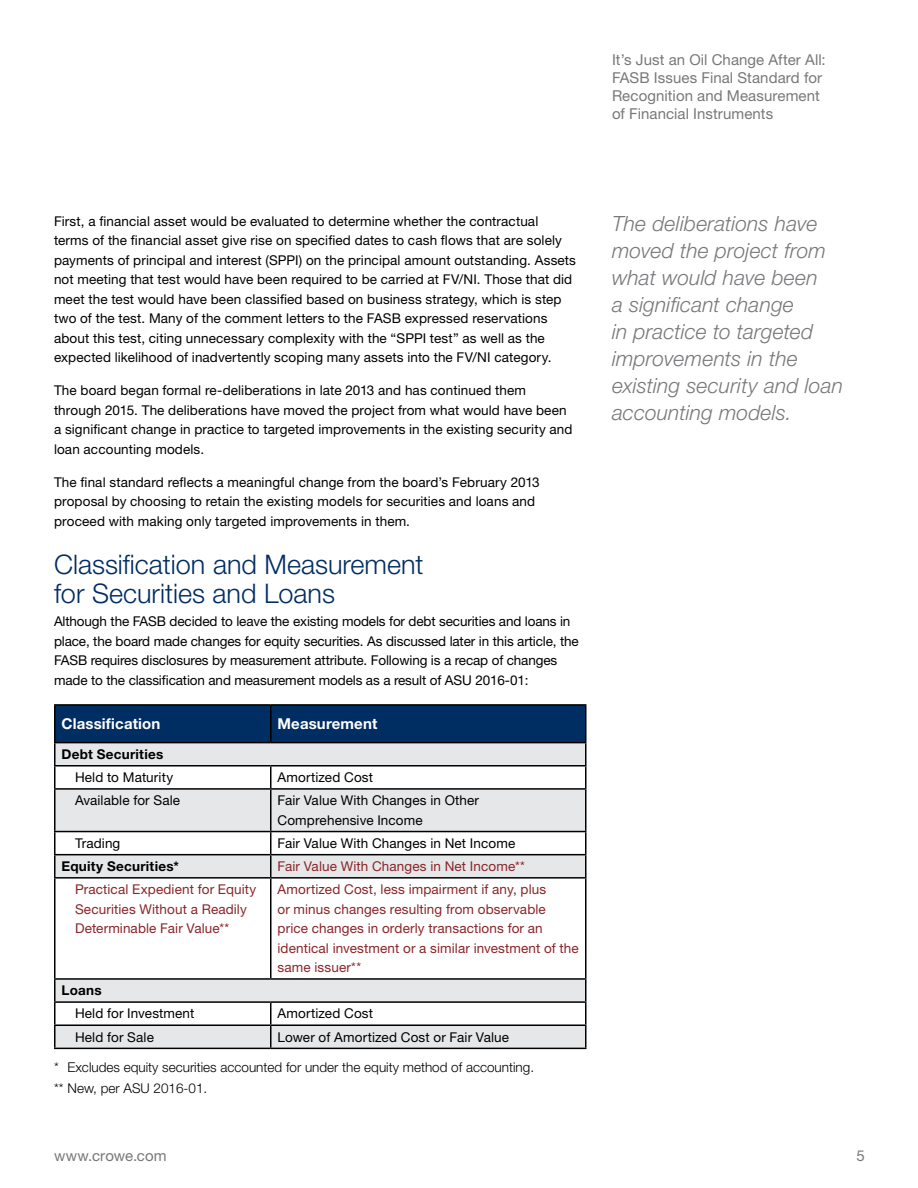
<style>
.page{position:relative;width:918px;height:1188px;background:#fff}
.page>*{position:absolute;margin:0;border:0;box-sizing:border-box;transform-origin:0 0}
.Subhead_1{font:300 27px/28.5px "Helvetica Neue LT Std";color:#002d62}
.Call_Outs{font:italic 300 21px/27px "Helvetica Neue LT Std";letter-spacing:.005em;color:#77787b}
.t1{font:15px/18px "Helvetica Neue LT Std";letter-spacing:.005em;color:#77787b}
.Subhead_3{font:700 15px "Helvetica Neue LT Std";letter-spacing:.01em;color:#fff}
.Body_Text{font:13.5px/19.5px "Helvetica Neue LT Std";letter-spacing:.01em;color:#000}
.Body_Text-2{font:13.5px/19.5px "Helvetica Neue LT Std";letter-spacing:-.01em;color:#000}
.Body_Text-3{font:13.5px/19.5px "Helvetica Neue LT Std";letter-spacing:.01em;color:#8a2529}
.Call-out_Author___Ca{font:300 13.5px "Helvetica Neue LT Std";color:#000}
.Body_Text-4{font:700 13.5px "Helvetica Neue LT Std";letter-spacing:.02em;color:#000}
</style>
<div class="page">
<div style="left:56px;top:706px;width:529px;height:36px;background:#002d62"></div>
<svg style="left:56px;top:743px;width:529px;height:305px"></svg>
<hr style="left:54px;top:704px;width:217px;height:2px;background:#000">
<hr style="left:54px;top:706px;width:2px;height:36px;background:#000">
<hr style="left:271px;top:704px;width:316px;height:2px;background:#000">
<hr style="left:270px;top:706px;width:2px;height:36px;background:#000">
<hr style="left:585px;top:706px;width:2px;height:36px;background:#000">
<hr style="left:54px;top:742px;width:217px;height:1px;background:#000">
<hr style="left:54px;top:743px;width:2px;height:22px;background:#000">
<hr style="left:271px;top:742px;width:316px;height:1px;background:#000">
<hr style="left:585px;top:743px;width:2px;height:22px;background:#000">
<hr style="left:54px;top:765px;width:217px;height:2px;background:#000">
<hr style="left:54px;top:767px;width:2px;height:21px;background:#000">
<hr style="left:271px;top:765px;width:316px;height:2px;background:#000">
<hr style="left:270px;top:767px;width:2px;height:21px;background:#000">
<hr style="left:585px;top:767px;width:2px;height:21px;background:#000">
<hr style="left:54px;top:788px;width:217px;height:2px;background:#000">
<hr style="left:54px;top:790px;width:2px;height:41px;background:#000">
<hr style="left:271px;top:788px;width:316px;height:2px;background:#000">
<hr style="left:270px;top:790px;width:2px;height:41px;background:#000">
<hr style="left:585px;top:790px;width:2px;height:41px;background:#000">
<hr style="left:54px;top:831px;width:217px;height:1px;background:#000">
<hr style="left:54px;top:832px;width:2px;height:22px;background:#000">
<hr style="left:271px;top:831px;width:316px;height:1px;background:#000">
<hr style="left:270px;top:832px;width:2px;height:22px;background:#000">
<hr style="left:585px;top:832px;width:2px;height:22px;background:#000">
<hr style="left:54px;top:854px;width:217px;height:1px;background:#000">
<hr style="left:54px;top:855px;width:2px;height:22px;background:#000">
<hr style="left:271px;top:854px;width:316px;height:1px;background:#000">
<hr style="left:270px;top:855px;width:2px;height:22px;background:#000">
<hr style="left:585px;top:855px;width:2px;height:22px;background:#000">
<hr style="left:54px;top:877px;width:217px;height:2px;background:#000">
<hr style="left:54px;top:879px;width:2px;height:99px;background:#000">
<hr style="left:271px;top:877px;width:316px;height:2px;background:#000">
<hr style="left:270px;top:879px;width:2px;height:99px;background:#000">
<hr style="left:585px;top:879px;width:2px;height:99px;background:#000">
<hr style="left:54px;top:978px;width:217px;height:2px;background:#000">
<hr style="left:54px;top:980px;width:2px;height:21px;background:#000">
<hr style="left:271px;top:978px;width:316px;height:2px;background:#000">
<hr style="left:585px;top:980px;width:2px;height:21px;background:#000">
<hr style="left:54px;top:1001px;width:217px;height:2px;background:#000">
<hr style="left:54px;top:1003px;width:2px;height:21px;background:#000">
<hr style="left:271px;top:1001px;width:316px;height:2px;background:#000">
<hr style="left:270px;top:1003px;width:2px;height:21px;background:#000">
<hr style="left:585px;top:1003px;width:2px;height:21px;background:#000">
<hr style="left:54px;top:1024px;width:217px;height:2px;background:#000">
<hr style="left:54px;top:1026px;width:2px;height:22px;background:#000">
<hr style="left:271px;top:1024px;width:316px;height:2px;background:#000">
<hr style="left:270px;top:1026px;width:2px;height:22px;background:#000">
<hr style="left:585px;top:1026px;width:2px;height:22px;background:#000">
<hr style="left:54px;top:1048px;width:217px;height:1px;background:#000">
<hr style="left:271px;top:1048px;width:316px;height:1px;background:#000">
<p class="t1" style="left:612px;top:50px;width:215px">It’s Just an Oil Change After All:<br>FASB Issues Final Standard for<br>Recognition and Measurement of Financial Instruments</p>
<p class="Body_Text" style="left:54px;top:211px;width:524px">First, a financial asset would be evaluated to determine whether the contractual terms of the financial asset give rise on specified dates to cash flows that are solely payments of principal and interest (SPPI) on the principal amount outstanding. Assets not meeting that test would have been required to be carried at FV/NI. Those that did meet the test would have been classified based on business strategy, which is step two of the test. Many of the comment letters to the FASB expressed reservations about this test, citing unnecessary complexity with the “SPPI test” as well as the expected likelihood of inadvertently scoping many assets into the FV/NI category.</p>
<p class="Body_Text" style="left:54px;top:380px;width:520px">The board began formal re-deliberations in late 2013 and has continued them through 2015. The deliberations have moved the project from what would have been a significant change in practice to targeted improvements in the existing security and loan accounting models.</p>
<p class="Body_Text" style="left:54px;top:472px;width:487px">The final standard reflects a meaningful change from the board’s February 2013 proposal by choosing to retain the existing models for securities and loans and proceed with making only targeted improvements in them.</p>
<p class="Subhead_1" style="left:54px;top:550px;width:371px">Classification and Measurement for Securities and Loans</p>
<p class="Body_Text-2" style="left:54px;top:611px;width:526px">Although the FASB decided to leave the existing models for debt securities and loans in place, the board made changes for equity securities. As discussed later in this article, the FASB requires disclosures by measurement attribute. Following is a recap of changes made to the classification and measurement models as a result of ASU 2016-01:</p>
<p class="Subhead_3" style="left:62px;top:715px;width:100px">Classification</p>
<p class="Subhead_3" style="left:278px;top:715px;width:101px">Measurement</p>
<p class="Body_Text-4" style="left:62px;top:746px;width:103px">Debt Securities</p>
<p class="Body_Text" style="left:75px;top:767px;width:100px">Held to Maturity</p>
<p class="Body_Text" style="left:278px;top:767px;width:97px">Amortized Cost</p>
<p class="Body_Text" style="left:75px;top:791px;width:107px">Available for Sale</p>
<p class="Body_Text" style="left:278px;top:791px;width:203px">Fair Value With Changes in Other<br>Comprehensive Income</p>
<p class="Body_Text" style="left:75px;top:833px;width:47px">Trading</p>
<p class="Body_Text" style="left:278px;top:833px;width:239px">Fair Value With Changes in Net Income</p>
<p class="Body_Text-4" style="left:62px;top:858px;width:119px">Equity Securities*</p>
<p class="Body_Text-3" style="left:278px;top:856px;width:249px">Fair Value With Changes in Net Income**</p>
<p class="Body_Text-3" style="left:75px;top:879px;width:183px">Practical Expedient for Equity<br>Securities Without a Readily<br>Determinable Fair Value**</p>
<p class="Body_Text-3" style="left:278px;top:879px;width:303px">Amortized Cost, less impairment if any, plus<br>or minus changes resulting from observable price changes in orderly transactions for an identical investment or a similar investment of the same issuer**</p>
<p class="Body_Text-4" style="left:62px;top:982px;width:42px">Loans</p>
<p class="Body_Text" style="left:75px;top:1004px;width:121px">Held for Investment</p>
<p class="Body_Text" style="left:278px;top:1004px;width:97px">Amortized Cost</p>
<p class="Body_Text" style="left:75px;top:1027px;width:80px">Held for Sale</p>
<p class="Body_Text" style="left:278px;top:1027px;width:233px">Lower of Amortized Cost or Fair Value</p>
<p class="Call-out_Author___Ca" style="left:54px;top:1059px;width:482px">* Excludes equity securities accounted for under the equity method of accounting.</p>
<p class="Call-out_Author___Ca" style="left:54px;top:1080px;width:155px">** New, per ASU 2016-01.</p>
<p class="Call_Outs" style="left:612px;top:210px;width:233px">The deliberations have moved the project from what would have been<br>a significant change<br>in practice to targeted improvements in the existing security and loan accounting models.</p>
<p class="t1" style="left:54px;top:1146px;width:114px">www.crowe.com</p>
<p class="t1" style="left:856px;top:1146px;width:10px">5</p>
</div>
